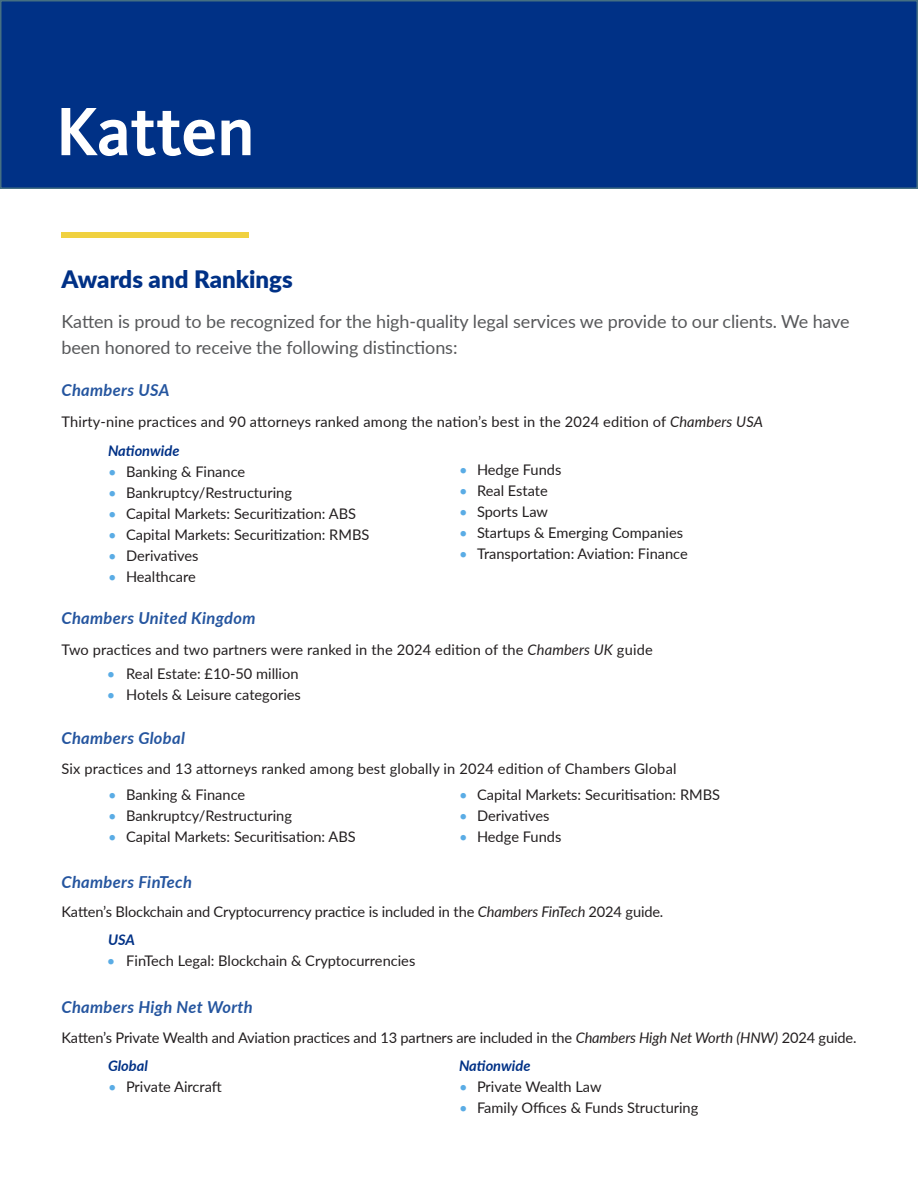
<style>
.page{position:relative;width:918px;height:1188px;background:#fff}
.page>*{position:absolute;margin:0;border:0;box-sizing:border-box;transform-origin:0 0}
.t1{font:900 24px "Lato";color:#003186}
.Callout{font:18px/25.5px "Lato";letter-spacing:-.005em;color:#57585a}
.SubHeads{font:italic 700 16.5px "Lato";letter-spacing:.02em;color:#25559f}
.SubHeads-2{font:14.7px "Lato";color:#231f20}
.t2{font:italic 700 14.7px "Lato";color:#003186}
.s1{font-style:italic}
.s2{color:#5aace5}
</style>
<div class="page">
<div style="left:1px;top:1px;width:916px;height:187px;background:#003186"></div>
<div style="left:0;top:0;width:918px;height:189px;border:2px solid #456f82"></div>
<svg style="left:61px;top:108px;width:189px;height:48px"></svg>
<div style="left:62px;top:232px;width:187px;height:5px;background:#f0d140"></div>
<p class="t1" style="left:62px;top:261px;width:233px">Awards and Rankings</p>
<p class="Callout" style="left:62px;top:308px;width:790px">Katten is proud to be recognized for the high-quality legal services we provide to our clients. We have been honored to receive the following distinctions:</p>
<p class="SubHeads" style="left:62px;top:378px;width:109px">Chambers USA</p>
<p class="SubHeads-2" style="left:62px;top:411px;width:703px">Thirty-nine practices and 90 attorneys ranked among the nation’s best in the 2024 edition of <span class="s1">Chambers USA</span></p>
<p class="t2" style="left:108px;top:440px;width:73px">Nationwide</p>
<p class="SubHeads-2" style="left:108px;top:461px;width:139px"><span class="s2">•</span> Banking &amp; Finance</p>
<p class="SubHeads-2" style="left:108px;top:482px;width:185px"><span class="s2">•</span> Bankruptcy/Restructuring</p>
<p class="SubHeads-2" style="left:108px;top:503px;width:250px"><span class="s2">•</span> Capital Markets: Securitization: ABS</p>
<p class="SubHeads-2" style="left:108px;top:524px;width:263px"><span class="s2">•</span> Capital Markets: Securitization: RMBS</p>
<p class="SubHeads-2" style="left:108px;top:545px;width:92px"><span class="s2">•</span> Derivatives</p>
<p class="SubHeads-2" style="left:108px;top:566px;width:89px"><span class="s2">•</span> Healthcare</p>
<p class="SubHeads-2" style="left:459px;top:459px;width:104px"><span class="s2">•</span> Hedge Funds</p>
<p class="SubHeads-2" style="left:459px;top:480px;width:90px"><span class="s2">•</span> Real Estate</p>
<p class="SubHeads-2" style="left:459px;top:501px;width:91px"><span class="s2">•</span> Sports Law</p>
<p class="SubHeads-2" style="left:459px;top:522px;width:226px"><span class="s2">•</span> Startups &amp; Emerging Companies</p>
<p class="SubHeads-2" style="left:459px;top:543px;width:230px"><span class="s2">•</span> Transportation: Aviation: Finance</p>
<p class="SubHeads" style="left:62px;top:606px;width:195px">Chambers United Kingdom</p>
<p class="SubHeads-2" style="left:62px;top:639px;width:593px">Two practices and two partners were ranked in the 2024 edition of the <span class="s1">Chambers UK</span> guide</p>
<p class="SubHeads-2" style="left:107px;top:663px;width:193px"><span class="s2">•</span> Real Estate: £10-50 million</p>
<p class="SubHeads-2" style="left:107px;top:684px;width:196px"><span class="s2">•</span> Hotels &amp; Leisure categories</p>
<p class="SubHeads" style="left:62px;top:726px;width:125px">Chambers Global</p>
<p class="SubHeads-2" style="left:62px;top:758px;width:617px">Six practices and 13 attorneys ranked among best globally in 2024 edition of Chambers Global</p>
<p class="SubHeads-2" style="left:108px;top:784px;width:139px"><span class="s2">•</span> Banking &amp; Finance</p>
<p class="SubHeads-2" style="left:108px;top:805px;width:185px"><span class="s2">•</span> Bankruptcy/Restructuring</p>
<p class="SubHeads-2" style="left:108px;top:826px;width:249px"><span class="s2">•</span> Capital Markets: Securitisation: ABS</p>
<p class="SubHeads-2" style="left:459px;top:784px;width:263px"><span class="s2">•</span> Capital Markets: Securitisation: RMBS</p>
<p class="SubHeads-2" style="left:459px;top:805px;width:92px"><span class="s2">•</span> Derivatives</p>
<p class="SubHeads-2" style="left:459px;top:826px;width:104px"><span class="s2">•</span> Hedge Funds</p>
<p class="SubHeads" style="left:62px;top:870px;width:132px">Chambers FinTech</p>
<p class="SubHeads-2" style="left:62px;top:901px;width:603px">Katten’s Blockchain and Cryptocurrency practice is included in the <span class="s1">Chambers FinTech</span> 2024 guide.</p>
<p class="t2" style="left:108px;top:929px;width:28px">USA</p>
<p class="SubHeads-2" style="left:107px;top:950px;width:310px"><span class="s2">•</span> FinTech Legal: Blockchain &amp; Cryptocurrencies</p>
<p class="SubHeads" style="left:62px;top:995px;width:193px">Chambers High Net Worth</p>
<p class="SubHeads-2" style="left:62px;top:1027px;width:796px">Katten’s Private Wealth and Aviation practices and 13 partners are included in the <span class="s1">Chambers High Net Worth (HNW)</span> 2024 guide.</p>
<p class="t2" style="left:108px;top:1055px;width:41px">Global</p>
<p class="SubHeads-2" style="left:108px;top:1076px;width:115px"><span class="s2">•</span> Private Aircraft</p>
<p class="t2" style="left:459px;top:1055px;width:73px">Nationwide</p>
<p class="SubHeads-2" style="left:459px;top:1076px;width:144px"><span class="s2">•</span> Private Wealth Law</p>
<p class="SubHeads-2" style="left:459px;top:1097px;width:241px"><span class="s2">•</span> Family Offices &amp; Funds Structuring</p>
</div>
